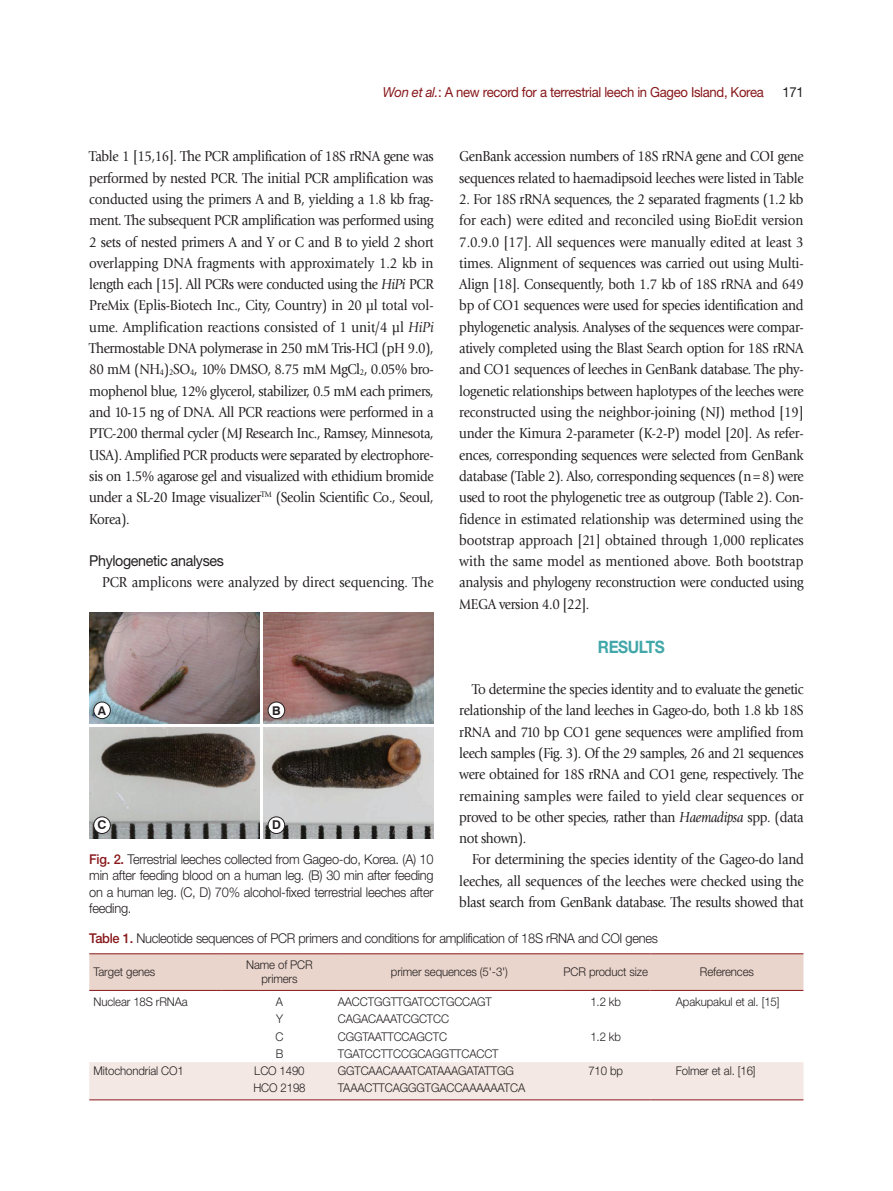
<style>
.page{position:relative;width:893px;height:1191px;background:#fff}
.page>*{position:absolute;margin:0;border:0;box-sizing:border-box;transform-origin:0 0}
.본문_대제목{font:700 17.1px "Helvetica Neue LT Std";letter-spacing:-.025em;color:#41a7a9;scale:.9 1}
.본문{font:15px/21.3px "Giovanni Std";letter-spacing:-.025em;color:#231f20;text-align:justify;scale:.9 1}
.본문-2{font:15px "Giovanni Std";letter-spacing:-.005em;color:#231f20;scale:.9 1}
.본문_중제목{font:15px "Helvetica Neue LT Std";letter-spacing:-.025em;color:#231f20;scale:.95 1}
.하시라{font:13.8px "Helvetica Neue LT Std";letter-spacing:-.025em;color:#88181b;scale:.95 1}
.하시라-2{font:13.8px "Helvetica Neue LT Std";color:#231f20;scale:.95 1}
.표_제목__그림_설명{font:300 13.5px/16.2px "Helvetica Neue LT Std";letter-spacing:-.02em;color:#231f20;text-align:justify;scale:.95 1}
.t1{font:700 12.15px "Swiss 721 BT";color:#231f20}
.표_본문{font:300 12px "Helvetica Neue LT Std";letter-spacing:-.01em;color:#231f20;scale:.95 1}
.s1{font-style:italic}
.s2{font-size:8.7px}
.s3{font-family:"Minion Pro"}
.s4{font-weight:500;color:#88181b}
</style>
<div class="page">
<svg style="left:89px;top:954px;width:714px;height:145px"></svg>
<hr style="left:89px;top:1099px;width:132px;height:1px;background:#88181b">
<hr style="left:221px;top:1099px;width:117px;height:1px;background:#88181b">
<hr style="left:338px;top:1099px;width:223px;height:1px;background:#88181b">
<hr style="left:561px;top:1099px;width:89px;height:1px;background:#88181b">
<hr style="left:650px;top:1099px;width:153px;height:1px;background:#88181b">
<hr style="left:89px;top:953px;width:132px;height:1px;background:#88181b">
<hr style="left:221px;top:953px;width:117px;height:1px;background:#88181b">
<hr style="left:338px;top:953px;width:223px;height:1px;background:#88181b">
<hr style="left:561px;top:953px;width:89px;height:1px;background:#88181b">
<hr style="left:650px;top:953px;width:153px;height:1px;background:#88181b">
<hr style="left:89px;top:990px;width:132px;height:1px;background:#88181b">
<hr style="left:221px;top:990px;width:117px;height:1px;background:#88181b">
<hr style="left:338px;top:990px;width:223px;height:1px;background:#88181b">
<hr style="left:561px;top:990px;width:89px;height:1px;background:#88181b">
<hr style="left:650px;top:990px;width:153px;height:1px;background:#88181b">
<img style="left:89px;top:612px;width:170px;height:111px">
<img style="left:89px;top:727px;width:170px;height:111px">
<img style="left:264px;top:612px;width:170px;height:111px">
<img style="left:264px;top:727px;width:170px;height:111px">
<div style="left:94px;top:702px;width:16px;height:16px;background:#fff;border-radius:50%"></div>
<div style="left:94px;top:702px;width:17px;height:17px;border:1px solid #231f20;border-radius:50%"></div>
<div style="left:268px;top:702px;width:17px;height:16px;background:#fff;border-radius:50%"></div>
<div style="left:268px;top:702px;width:17px;height:17px;border:1px solid #231f20;border-radius:50%"></div>
<div style="left:94px;top:817px;width:16px;height:16px;background:#fff;border-radius:50%"></div>
<div style="left:94px;top:816px;width:17px;height:17px;border:1px solid #231f20;border-radius:50%"></div>
<div style="left:268px;top:817px;width:17px;height:16px;background:#fff;border-radius:50%"></div>
<div style="left:268px;top:816px;width:17px;height:17px;border:1px solid #231f20;border-radius:50%"></div>
<p class="하시라" style="left:383px;top:83px;width:402px"><span class="s1">Won et al.</span>: A new record for a terrestrial leech in Gageo Island, Korea</p>
<p class="하시라-2" style="left:782px;top:83px;width:24px">171</p>
<p class="본문" style="left:89px;top:146px;width:384px">Table 1 [15,16]. The PCR amplification of 18S rRNA gene was performed by nested PCR. The initial PCR amplification was conducted using the primers A and B, yielding a 1.8 kb frag&shy;ment. The subsequent PCR amplification was performed using 2 sets of nested primers A and Y or C and B to yield 2 short overlapping DNA fragments with approximately 1.2 kb in length each [15]. All PCRs were conducted using the <span class="s1">HiPi</span> PCR PreMix (Eplis-Biotech Inc., City, Country) in 20 µl total vol&shy;ume. Amplification reactions consisted of 1 unit/4 µl <span class="s1">HiPi </span>Thermostable DNA polymerase in 250 mM Tris-HCl (pH 9.0), 80 mM (NH<span class="s2">4</span>)<span class="s2">2</span>SO<span class="s2">4</span>, 10% DMSO, 8.75 mM MgCl<span class="s2">2</span>, 0.05% bro&shy;mophenol blue, 12% glycerol, stabilizer, 0.5 mM each primers, and 10-15 ng of DNA. All PCR reactions were performed in a PTC-200 thermal cycler (MJ Research Inc., Ramsey, Minnesota, USA). Amplified PCR products were separated by electrophore&shy;sis on 1.5% agarose gel and visualized with ethidium bromide under a SL-20 Image visualizer<sup>TM</sup> (Seolin Scientific Co., Seoul, Korea).</p>
<p class="본문_중제목" style="left:89px;top:552px;width:143px">Phylogenetic analyses</p>
<p class="본문-2" style="left:102px;top:574px;width:370px">PCR amplicons were analyzed by direct sequencing. The</p>
<p class="본문" style="left:459px;top:146px;width:384px">GenBank accession numbers of 18S rRNA gene and COI gene sequences related to haemadipsoid leeches were listed in Table</p>
<p class="본문" style="left:459px;top:188px;width:384px">2. For 18S rRNA sequences, the 2 separated fragments (1.2 kb for each) were edited and reconciled using BioEdit version 7.0.9.0 [17]. All sequences were manually edited at least 3 times. Alignment of sequences was carried out using Multi-Align [18]. Consequently, both 1.7 kb of 18S rRNA and 649 bp of CO1 sequences were used for species identification and phylogenetic analysis. Analyses of the sequences were compar&shy;atively completed using the Blast Search option for 18S rRNA and CO1 sequences of leeches in GenBank database. The phy&shy;logenetic relationships between haplotypes of the leeches were reconstructed using the neighbor-joining (NJ) method [19] under the Kimura 2-parameter (K-2-P) model [20]. As refer&shy;ences, corresponding sequences were selected from GenBank database (Table 2). Also, corresponding sequences (n<span class="s3">=</span>8) were used to root the phylogenetic tree as outgroup (Table 2). Con&shy;fidence in estimated relationship was determined using the bootstrap approach [21] obtained through 1,000 replicates with the same model as mentioned above. Both bootstrap analysis and phylogeny reconstruction were conducted using MEGA version 4.0 [22].</p>
<p class="본문_대제목" style="left:598px;top:636px;width:76px">RESULTS</p>
<p class="본문" style="left:459px;top:678px;width:384px;text-indent:13px">To determine the species identity and to evaluate the genetic relationship of the land leeches in Gageo-do, both 1.8 kb 18S rRNA and 710 bp CO1 gene sequences were amplified from leech samples (Fig. 3). Of the 29 samples, 26 and 21 sequences were obtained for 18S rRNA and CO1 gene, respectively. The remaining samples were failed to yield clear sequences or proved to be other species, rather than <span class="s1">Haemadipsa</span> spp. (data not shown).</p>
<p class="본문" style="left:459px;top:849px;width:384px;text-indent:13px">For determining the species identity of the Gageo-do land leeches, all sequences of the leeches were checked using the blast search from GenBank database. The results showed that</p>
<p class="표_제목__그림_설명" style="left:89px;top:929px;width:600px"><span class="s4">Table 1.</span> Nucleotide sequences of PCR primers and conditions for amplification of 18S rRNA and COI genes</p>
<p class="표_본문" style="left:94px;top:964px;width:67px">Target genes</p>
<p class="t1" style="left:98px;top:703px;width:10px">A</p>
<p class="t1" style="left:272px;top:703px;width:10px">B</p>
<p class="t1" style="left:98px;top:817px;width:10px">C</p>
<p class="t1" style="left:272px;top:817px;width:10px">D</p>
<p class="표_제목__그림_설명" style="left:89px;top:851px;width:364px"><span class="s4">Fig. 2.</span> Terrestrial leeches collected from Gageo-do, Korea. (A) 10 min after feeding blood on a human leg. (B) 30 min after feeding on a human leg. (C, D) 70% alcohol-fixed terrestrial leeches after feeding.</p>
<p class="표_본문" style="left:246px;top:957px;width:72px">Name of PCR</p>
<p class="표_본문" style="left:261px;top:971px;width:39px">primers</p>
<p class="표_본문" style="left:391px;top:964px;width:125px">primer sequences (5'-3')</p>
<p class="표_본문" style="left:563px;top:964px;width:90px">PCR product size</p>
<p class="표_본문" style="left:700px;top:964px;width:58px">References</p>
<p class="표_본문" style="left:94px;top:994px;width:101px">Nuclear 18S rRNAa</p>
<p class="표_본문" style="left:276px;top:994px;width:9px">A</p>
<p class="표_본문" style="left:338px;top:994px;width:164px">AACCTGGTTGATCCTGCCAGT</p>
<p class="표_본문" style="left:590px;top:994px;width:34px">1.2 kb</p>
<p class="표_본문" style="left:676px;top:994px;width:111px">Apakupakul et al. [15]</p>
<p class="표_본문" style="left:276px;top:1011px;width:9px">Y</p>
<p class="표_본문" style="left:338px;top:1011px;width:119px">CAGACAAATCGCTCC</p>
<p class="표_본문" style="left:275px;top:1029px;width:10px">C</p>
<p class="표_본문" style="left:338px;top:1029px;width:116px">CGGTAATTCCAGCTC</p>
<p class="표_본문" style="left:590px;top:1029px;width:34px">1.2 kb</p>
<p class="표_본문" style="left:276px;top:1046px;width:10px">B</p>
<p class="표_본문" style="left:338px;top:1046px;width:171px">TGATCCTTCCGCAGGTTCACCT</p>
<p class="표_본문" style="left:94px;top:1063px;width:96px">Mitochondrial CO1</p>
<p class="표_본문" style="left:254px;top:1063px;width:54px">LCO 1490</p>
<p class="표_본문" style="left:338px;top:1063px;width:187px">GGTCAACAAATCATAAAGATATTGG</p>
<p class="표_본문" style="left:588px;top:1063px;width:38px">710 bp</p>
<p class="표_본문" style="left:676px;top:1063px;width:85px">Folmer et al. [16]</p>
<p class="표_본문" style="left:253px;top:1080px;width:56px">HCO 2198</p>
<p class="표_본문" style="left:338px;top:1080px;width:199px">TAAACTTCAGGGTGACCAAAAAATCA</p>
</div>
